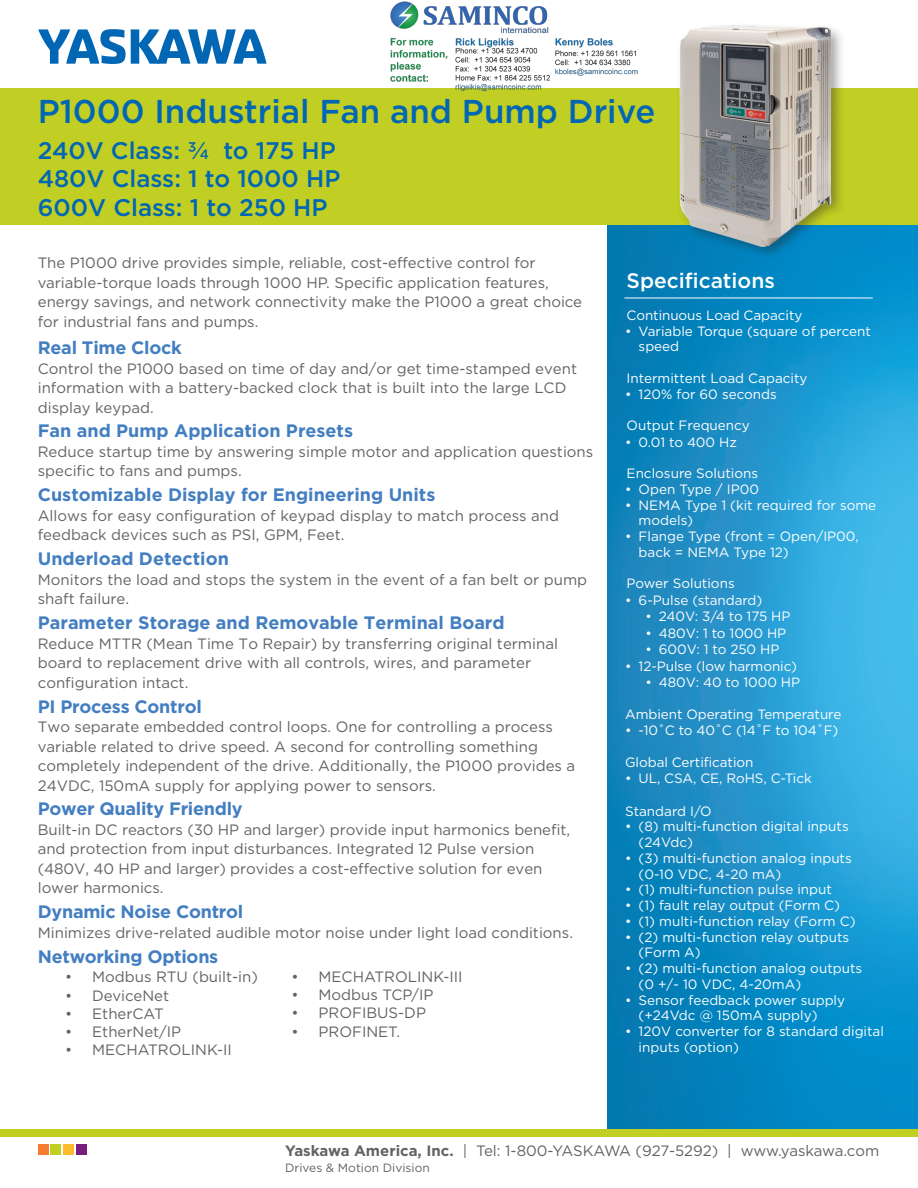
<style>
.page{position:relative;width:918px;height:1188px;background:#fff}
.page>*{position:absolute;margin:0;border:0;box-sizing:border-box;transform-origin:0 0}
.t1{font:500 33px "Gotham";color:#0166b3}
.t2{font:500 24px "Gotham";color:#0166b3}
.Heading2{font:500 21px "Gotham";color:#fff}
.Body{font:700 18px "Gotham";color:#437ec1}
.Body-2{font:15px/19.5px "Gotham";color:#636366}
.Body_Bulleted_9pt_wh{font:13.5px/15.8px "Gotham";color:#fff}
.Table_Cell_7_pt{font:13.5px "Gotham";color:#fff}
.t3{font:12px "Gotham";color:#636366}
.s1{font-weight:700}
</style>
<div class="page">
<img style="left:608px;top:225px;width:310px;height:904px">
<div style="left:0;top:88px;width:918px;height:137px;background:#c1ce23"></div>
<div style="left:38px;top:1145px;width:10px;height:10px;background:#f47d31"></div>
<div style="left:51px;top:1145px;width:10px;height:10px;background:#c1ce23"></div>
<div style="left:76px;top:1145px;width:10px;height:10px;background:#781d7d"></div>
<div style="left:63px;top:1145px;width:11px;height:10px;background:#fdbb2e"></div>
<svg style="left:38px;top:29px;width:229px;height:35px"></svg>
<img style="left:653px;top:25px;width:201px;height:246px">
<div style="left:0;top:1129px;width:918px;height:8px;background:#c1ce23"></div>
<hr style="left:624px;top:298px;width:249px;height:1px;background:#fff">
<img style="left:391px;top:1px;width:247px;height:91px">
<p class="t1" style="left:38px;top:91px;width:619px">P1000 Industrial Fan and Pump Drive</p>
<p class="t2" style="left:38px;top:135px;width:299px">240V Class: ¾ to 175 HP</p>
<p class="t2" style="left:38px;top:164px;width:304px">480V Class: 1 to 1000 HP</p>
<p class="t2" style="left:38px;top:193px;width:291px">600V Class: 1 to 250 HP</p>
<p class="Body-2" style="left:38px;top:253px;width:546px">The P1000 drive provides simple, reliable, cost-effective control for variable-torque loads through 1000 HP. Specific application features, energy savings, and network connectivity make the P1000 a great choice for industrial fans and pumps.</p>
<p class="Body" style="left:38px;top:337px;width:146px">Real Time Clock</p>
<p class="Body-2" style="left:38px;top:358px;width:541px">Control the P1000 based on time of day and/or get time-stamped event information with a battery-backed clock that is built into the large LCD display keypad.</p>
<p class="Body" style="left:38px;top:420px;width:317px">Fan and Pump Application Presets</p>
<p class="Body-2" style="left:38px;top:442px;width:557px">Reduce startup time by answering simple motor and application questions specific to fans and pumps.</p>
<p class="Body" style="left:38px;top:484px;width:399px">Customizable Display for Engineering Units</p>
<p class="Body-2" style="left:38px;top:506px;width:523px">Allows for easy configuration of keypad display to match process and feedback devices such as PSI, GPM, Feet.</p>
<p class="Body" style="left:38px;top:548px;width:193px">Underload Detection</p>
<p class="Body-2" style="left:38px;top:570px;width:551px">Monitors the load and stops the system in the event of a fan belt or pump shaft failure.</p>
<p class="Body" style="left:38px;top:612px;width:468px">Parameter Storage and Removable Terminal Board</p>
<p class="Body-2" style="left:38px;top:634px;width:522px">Reduce MTTR (Mean Time To Repair) by transferring original terminal board to replacement drive with all controls, wires, and parameter configuration intact.</p>
<p class="Body" style="left:38px;top:695px;width:165px">PI Process Control</p>
<p class="Body-2" style="left:38px;top:717px;width:539px">Two separate embedded control loops. One for controlling a process variable related to drive speed. A second for controlling something completely independent of the drive. Additionally, the P1000 provides a 24VDC, 150mA supply for applying power to sensors.</p>
<p class="Body" style="left:38px;top:798px;width:206px">Power Quality Friendly</p>
<p class="Body-2" style="left:38px;top:820px;width:534px">Built-in DC reactors (30 HP and larger) provide input harmonics benefit, and protection from input disturbances. Integrated 12 Pulse version (480V, 40 HP and larger) provides a cost-effective solution for even lower harmonics.</p>
<p class="Body" style="left:38px;top:901px;width:207px">Dynamic Noise Control</p>
<p class="Body-2" style="left:38px;top:923px;width:537px">Minimizes drive-related audible motor noise under light load conditions.</p>
<p class="Body" style="left:38px;top:945px;width:182px">Networking Options</p>
<p class="Body-2" style="left:65px;top:967px;width:194px">• Modbus RTU (built-in)</p>
<p class="Body-2" style="left:65px;top:986px;width:105px">• DeviceNet</p>
<p class="Body-2" style="left:65px;top:1004px;width:100px">• EtherCAT</p>
<p class="Body-2" style="left:65px;top:1022px;width:118px">• EtherNet/IP</p>
<p class="Body-2" style="left:65px;top:1040px;width:168px">• MECHATROLINK-II</p>
<p class="Body-2" style="left:292px;top:967px;width:173px">• MECHATROLINK-III</p>
<p class="Body-2" style="left:292px;top:985px;width:144px">• Modbus TCP/IP</p>
<p class="Body-2" style="left:292px;top:1003px;width:136px">• PROFIBUS-DP</p>
<p class="Body-2" style="left:292px;top:1022px;width:110px">• PROFINET.</p>
<p class="Heading2" style="left:627px;top:268px;width:150px">Specifications</p>
<p class="Body_Bulleted_9pt_wh" style="left:627px;top:307px;width:177px">Continuous Load Capacity</p>
<p class="Body_Bulleted_9pt_wh" style="left:639px;top:323px;width:234px;text-indent:-14px">• Variable Torque (square of percent speed</p>
<p class="Body_Bulleted_9pt_wh" style="left:627px;top:370px;width:182px">Intermittent Load Capacity</p>
<p class="Body_Bulleted_9pt_wh" style="left:625px;top:386px;width:153px">• 120% for 60 seconds</p>
<p class="Body_Bulleted_9pt_wh" style="left:627px;top:417px;width:125px">Output Frequency</p>
<p class="Body_Bulleted_9pt_wh" style="left:625px;top:434px;width:113px">• 0.01 to 400 Hz</p>
<p class="Table_Cell_7_pt" style="left:627px;top:465px;width:133px">Enclosure Solutions</p>
<p class="Body_Bulleted_9pt_wh" style="left:625px;top:481px;width:136px">• Open Type / IP00</p>
<p class="Body_Bulleted_9pt_wh" style="left:639px;top:497px;width:239px;text-indent:-14px">• NEMA Type 1 (kit required for some models)</p>
<p class="Body_Bulleted_9pt_wh" style="left:639px;top:528px;width:222px;text-indent:-13px">• Flange Type (front = Open/IP00, back = NEMA Type 12)</p>
<p class="Table_Cell_7_pt" style="left:627px;top:575px;width:110px">Power Solutions</p>
<p class="Body_Bulleted_9pt_wh" style="left:625px;top:592px;width:139px">• 6-Pulse (standard)</p>
<p class="Body_Bulleted_9pt_wh" style="left:645px;top:609px;width:147px">• 240V: 3/4 to 175 HP</p>
<p class="Body_Bulleted_9pt_wh" style="left:645px;top:625px;width:142px">• 480V: 1 to 1000 HP</p>
<p class="Body_Bulleted_9pt_wh" style="left:645px;top:642px;width:136px">• 600V: 1 to 250 HP</p>
<p class="Body_Bulleted_9pt_wh" style="left:625px;top:658px;width:173px">• 12-Pulse (low harmonic)</p>
<p class="Body_Bulleted_9pt_wh" style="left:645px;top:675px;width:156px">• 480V: 40 to 1000 HP</p>
<p class="Body_Bulleted_9pt_wh" style="left:625px;top:706px;width:218px">Ambient Operating Temperature</p>
<p class="Body_Bulleted_9pt_wh" style="left:625px;top:723px;width:215px">• -10˚C to 40˚C (14˚F to 104˚F)</p>
<p class="Body_Bulleted_9pt_wh" style="left:625px;top:754px;width:130px">Global Certification</p>
<p class="Body_Bulleted_9pt_wh" style="left:625px;top:771px;width:188px">• UL, CSA, CE, RoHS, C-Tick</p>
<p class="Body_Bulleted_9pt_wh" style="left:625px;top:803px;width:88px">Standard I/O</p>
<p class="Body_Bulleted_9pt_wh" style="left:639px;top:819px;width:212px;text-indent:-14px">• (8) multi-function digital inputs (24Vdc)</p>
<p class="Body_Bulleted_9pt_wh" style="left:639px;top:850px;width:215px;text-indent:-14px">• (3) multi-function analog inputs (0-10 VDC, 4-20 mA)</p>
<p class="Body_Bulleted_9pt_wh" style="left:625px;top:882px;width:208px">• (1) multi-function pulse input</p>
<p class="Body_Bulleted_9pt_wh" style="left:625px;top:897px;width:217px">• (1) fault relay output (Form C)</p>
<p class="Body_Bulleted_9pt_wh" style="left:625px;top:913px;width:232px">• (1) multi-function relay (Form C)</p>
<p class="Body_Bulleted_9pt_wh" style="left:639px;top:929px;width:212px;text-indent:-14px">• (2) multi-function relay outputs (Form A)</p>
<p class="Body_Bulleted_9pt_wh" style="left:639px;top:960px;width:225px;text-indent:-14px">• (2) multi-function analog outputs (0 +/- 10 VDC, 4-20mA)</p>
<p class="Body_Bulleted_9pt_wh" style="left:639px;top:992px;width:208px;text-indent:-14px">• Sensor feedback power supply (+24Vdc @ 150mA supply)</p>
<p class="Body_Bulleted_9pt_wh" style="left:639px;top:1023px;width:247px;text-indent:-14px">• 120V converter for 8 standard digital inputs (option)</p>
<p class="Body-2" style="left:285px;top:1140px;width:596px"><span class="s1">Yaskawa America, Inc.</span> | Tel: 1-800-YASKAWA (927-5292) | www.yaskawa.com</p>
<p class="t3" style="left:285px;top:1160px;width:146px">Drives &amp; Motion Division</p>
</div>
